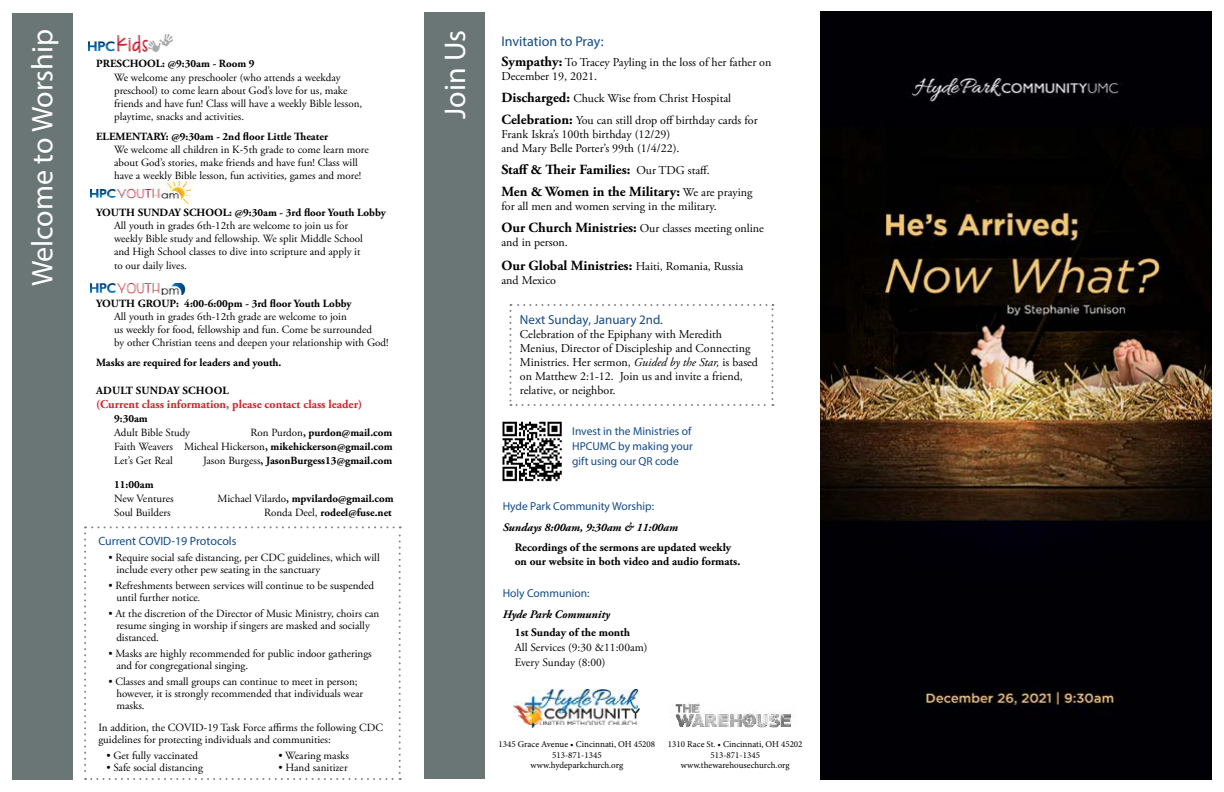
<style>
.page{position:relative;width:1224px;height:792px;background:#fff}
.page>*{position:absolute;margin:0;border:0;box-sizing:border-box;transform-origin:0 0}
.t1{font:30px "Myriad Pro";color:#fff}
.t2{font:700 14px/22px "Adobe Garamond Pro";color:#000}
.t3{font:14px "Myriad Pro";color:#134a86}
.t4{font:13px "Myriad Pro";color:#134a86}
.t5{font:12px/14px "Adobe Garamond Pro";color:#000}
.t6{font:700 12px "Adobe Garamond Pro";color:#d2232a}
.t7{font:12px "Myriad Pro";color:#134a86}
.t8{font:11.5px/15px "Myriad Pro";color:#134a86;text-align:justify}
.t9{font:700 11.5px/14px "Adobe Garamond Pro";color:#000}
.t10{font:italic 700 11.5px "Adobe Garamond Pro";color:#000}
.t11{font:11.5px/15px "Adobe Garamond Pro";color:#000}
.t12{font:11px/13px "Adobe Garamond Pro";color:#000}
.t13{font:700 11px "Adobe Garamond Pro";color:#000}
.t14{font:9px/10.8px "Minion Pro";color:#000;text-align:center}
.s1{font-weight:700}
.s2{font-weight:400}
.s3{font-style:italic}
.s4{font-weight:700;font-size:14px}
.s5{font-weight:400;font-size:12px}
</style>
<div class="page">
<img style="left:820px;top:12px;width:392px;height:768px">
<div style="left:12px;top:13px;width:61px;height:767px;background:#6a7675"></div>
<div style="left:424px;top:12px;width:61px;height:768px;background:#6a7675"></div>
<img style="left:672px;top:703px;width:122px;height:24px">
<img style="left:514px;top:689px;width:126px;height:39px">
<svg style="left:84px;top:526px;width:317px;height:254px"></svg>
<img style="left:88px;top:35px;width:84px;height:18px">
<img style="left:91px;top:283px;width:95px;height:12px">
<img style="left:91px;top:182px;width:99px;height:22px">
<img style="left:502px;top:421px;width:60px;height:61px">
<svg style="left:509px;top:304px;width:264px;height:102px"></svg>
<h1 class="t1" style="left:24px;top:286px;width:259px;rotate:-90deg">Welcome to Worship</h1>
<h1 class="t1" style="left:437px;top:119px;width:90px;rotate:-90deg">Join Us</h1>
<p class="t13" style="left:96px;top:57px;width:160px">PRESCHOOL: @9:30am - Room 9</p>
<p class="t12" style="left:114px;top:71px;width:250px">We welcome any preschooler (who attends a weekday preschool) to come learn about God’s love for us, make friends and have fun! Class will have a weekly Bible lesson, playtime, snacks and activities.</p>
<p class="t13" style="left:96px;top:130px;width:233px">ELEMENTARY: @9:30am - 2nd floor Little Theater</p>
<p class="t12" style="left:114px;top:143px;width:256px">We welcome all children in K-5th grade to come learn more about God’s stories, make friends and have fun! Class will have a weekly Bible lesson, fun activities, games and more!</p>
<p class="t13" style="left:96px;top:206px;width:291px">YOUTH SUNDAY SCHOOL: @9:30am - 3rd floor Youth Lobby</p>
<p class="t12" style="left:114px;top:219px;width:250px">All youth in grades 6th-12th are welcome to join us for weekly Bible study and fellowship. We split Middle School and High School classes to dive into scripture and apply it</p>
<p class="t12" style="left:114px;top:259px;width:74px">to our daily lives.</p>
<p class="t13" style="left:96px;top:297px;width:257px">YOUTH GROUP: 4:00-6:00pm - 3rd floor Youth Lobby</p>
<p class="t12" style="left:114px;top:310px;width:276px">All youth in grades 6th-12th grade are welcome to join<br>us weekly for food, fellowship and fun. Come be surrounded<br>by other Christian teens and deepen your relationship with God!</p>
<p class="t13" style="left:96px;top:356px;width:187px">Masks are required for leaders and youth.</p>
<p class="t13" style="left:96px;top:384px;width:16px">Adult</p>
<p class="t13" style="left:136px;top:384px;width:15px">Sunday</p>
<p class="t13" style="left:182px;top:384px;width:15px">School</p>
<p class="t6" style="left:96px;top:397px;width:268px">(Current class information, please contact class leader)</p>
<p class="t13" style="left:114px;top:412px;width:35px">9:30am</p>
<p class="t12" style="left:114px;top:426px;width:78px">Adult Bible Study</p>
<p class="t12" style="left:114px;top:426px;width:280px;line-height:14px;text-align:justify;text-indent:137px">Ron Purdon<span class="s1">, purdon@mail.com </span>Faith Weavers Micheal Hickerson<span class="s1">, mikehickerson@gmail.com </span>Let’s Get Real</p>
<p class="t13" style="left:203px;top:454px;width:191px"><span class="s2">Jason Burgess</span>, JasonBurgess13@gmail.com</p>
<p class="t13" style="left:114px;top:478px;width:41px">11:00am</p>
<p class="t12" style="left:114px;top:492px;width:61px">New Ventures</p>
<p class="t13" style="left:218px;top:492px;width:178px"><span class="s2">Michael Vilardo</span>, mpvilardo@gmail.com</p>
<p class="t12" style="left:114px;top:506px;width:58px">Soul Builders</p>
<p class="t13" style="left:264px;top:506px;width:129px"><span class="s2">Ronda Deel,</span> rodeel@fuse.net</p>
<p class="t7" style="left:98px;top:533px;width:140px">Current COVID-19 Protocols</p>
<p class="t12" style="left:116px;top:552px;width:265px;line-height:12px;text-indent:-8px">• Require social safe distancing, per CDC guidelines, which will include every other pew seating in the sanctuary</p>
<p class="t12" style="left:116px;top:580px;width:259px;line-height:12px;text-indent:-8px">• Refreshments between services will continue to be suspended until further notice<span class="s3">.</span></p>
<p class="t12" style="left:116px;top:608px;width:264px;line-height:12px;text-indent:-8px">• At the discretion of the Director of Music Ministry, choirs can resume singing in worship if singers are masked and socially distanced.</p>
<p class="t12" style="left:116px;top:648px;width:257px;line-height:12px;text-indent:-8px">• Masks are highly recommended for public indoor gatherings and for congregational singing.</p>
<p class="t12" style="left:116px;top:676px;width:248px;line-height:12px;text-indent:-8px">• Classes and small groups can continue to meet in person; however, it is strongly recommended that individuals wear masks.</p>
<p class="t12" style="left:98px;top:722px;width:286px;line-height:12px">In addition, the COVID-19 Task Force affirms the following CDC guidelines for protecting individuals and communities:</p>
<p class="t12" style="left:106px;top:749px;width:93px">• Get fully vaccinated</p>
<p class="t12" style="left:278px;top:749px;width:72px">• Wearing masks</p>
<p class="t12" style="left:106px;top:761px;width:98px">• Safe social distancing</p>
<p class="t12" style="left:278px;top:761px;width:71px">• Hand sanitizer</p>
<p class="t3" style="left:501px;top:32px;width:104px">Invitation to Pray:</p>
<p class="t5" style="left:501px;top:55px;width:271px"><span class="s4">Sympathy:</span> To Tracey Payling in the loss of her father on<br>December 19, 2021.</p>
<p class="t5" style="left:501px;top:87px;width:258px;line-height:22px"><span class="s4">Discharged:</span> Chuck Wise from Christ Hospital<br><span class="s4">Celebration:</span> You can still drop off birthday cards for</p>
<p class="t5" style="left:501px;top:127px;width:180px">Frank Iskra’s 100th birthday (12/29) and Mary Belle Porter’s 99th (1/4/22).</p>
<p class="t2" style="left:501px;top:158px;width:253px">Staff &amp; Their Families: <span class="s5">Our TDG staff.<br></span>Men &amp; Women in the Military: <span class="s5">We are praying</span></p>
<p class="t5" style="left:501px;top:195px;width:264px;line-height:22px">for all men and women serving in the military.<br><span class="s4">Our Church Ministries:</span> Our classes meeting online</p>
<p class="t5" style="left:501px;top:235px;width:68px">and in person.</p>
<p class="t2" style="left:501px;top:254px;width:243px">Our Global Ministries: <span class="s5">Haiti, Romania, Russia</span></p>
<p class="t5" style="left:501px;top:273px;width:56px">and Mexico</p>
<p class="t4" style="left:520px;top:312px;width:145px">Next Sunday, January 2nd.</p>
<p class="t5" style="left:520px;top:328px;width:240px">Celebration of the Epiphany with Meredith Menius, Director of Discipleship and Connecting Ministries. Her sermon, <span class="s3">Guided by the Star,</span> is based on Matthew 2:1-12. Join us and invite a friend, relative, or neighbor.</p>
<p class="t8" style="left:572px;top:424px;width:122px">Invest in the Ministries of HPCUMC by making your gift using our QR code</p>
<p class="t8" style="left:503px;top:498px;width:153px">Hyde Park Community Worship:</p>
<p class="t10" style="left:503px;top:521px;width:177px">Sundays 8:00am, 9:30am &amp; 11:00am</p>
<p class="t9" style="left:515px;top:541px;width:227px">Recordings of the sermons are updated weekly on our website in both video and audio formats.</p>
<p class="t8" style="left:503px;top:585px;width:88px">Holy Communion:</p>
<p class="t10" style="left:503px;top:607px;width:109px">Hyde Park Community</p>
<p class="t9" style="left:515px;top:625px;width:117px">1st Sunday of the month</p>
<p class="t11" style="left:515px;top:640px;width:134px">All Services (9:30 &amp;11:00am)<br>Every Sunday (8:00)</p>
<p class="t14" style="left:499px;top:739px;width:158px">1345 Grace Avenue • Cincinnati, OH 45208<br>513-871-1345<br>www.hydeparkchurch.org</p>
<p class="t14" style="left:668px;top:739px;width:136px">1310 Race St. • Cincinnati, OH 45202<br>513-871-1345 www.thewarehousechurch.org</p>
</div>
